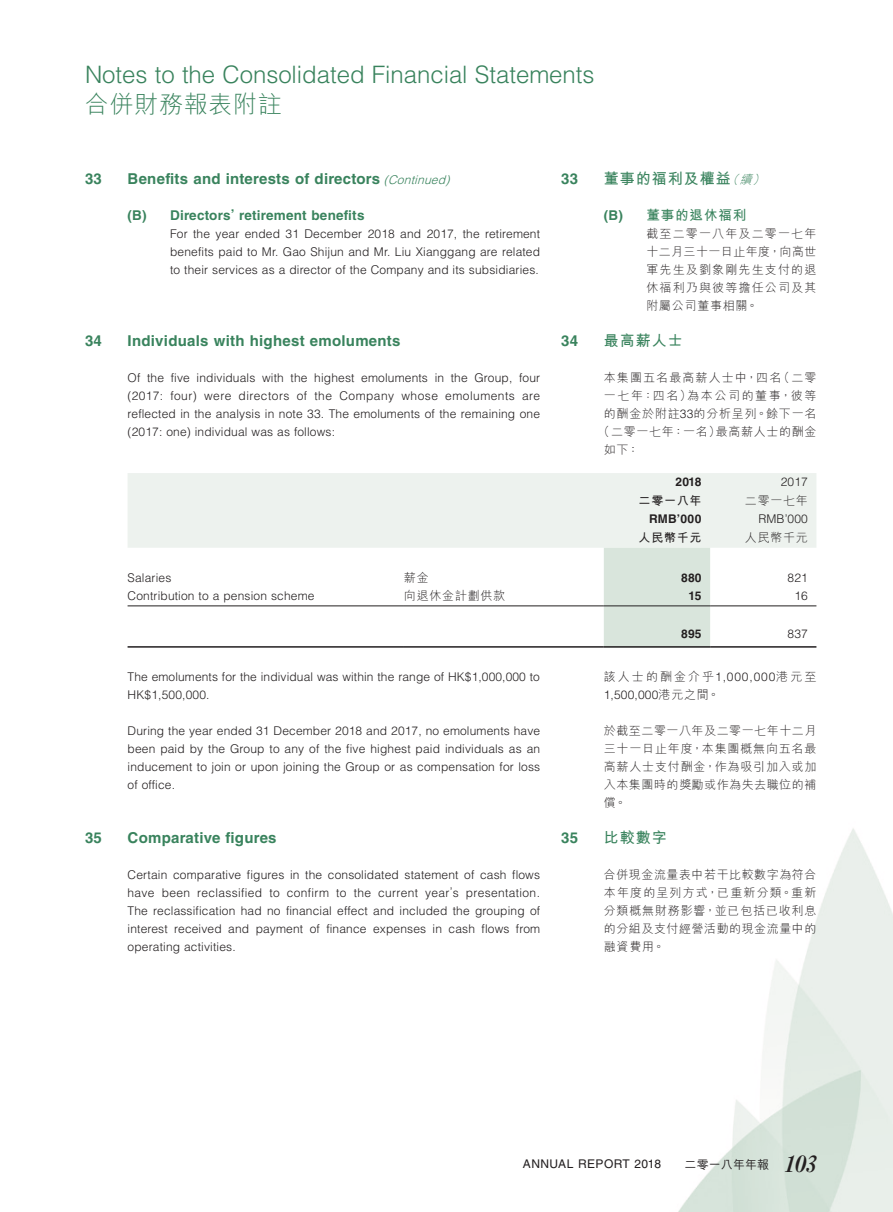
<style>
.page{position:relative;width:893px;height:1212px;background:#fff}
.page>*{position:absolute;margin:0;border:0;box-sizing:border-box;transform-origin:0 0}
.t1{font:300 24px "Helvetica LT Std";color:#39835d}
.t2{font:300 24px "M Hei HK";letter-spacing:.03em;color:#39835d}
.Heading_1{font:700 15px "Helvetica LT Std";letter-spacing:.02em;color:#39835d}
.Heading_1-2{font:700 15px "M Hei HK";letter-spacing:.07em;color:#39835d}
.Heading_2{font:700 13.5px "Helvetica LT Std";letter-spacing:.02em;color:#39835d}
.Heading_2-2{font:700 13.5px "M Hei HK";letter-spacing:.07em;color:#39835d}
.Body_Text{font:300 12px/18px "Helvetica LT Std";letter-spacing:.015em;color:#231f20;text-align:justify}
.Body_Text-2{font:300 12px/18px "M Hei HK";letter-spacing:.065em;color:#231f20;text-align:justify}
.Body_Text-3{font:700 12px "Helvetica LT Std";letter-spacing:.015em;color:#231f20}
.Body_Text-4{font:300 12px "M Hei HK";letter-spacing:.095em;color:#231f20}
.Body_Text-5{font:300 12px "M Hei HK";letter-spacing:.135em;color:#231f20}
.t3{font:12px "Helvetica LT Std";letter-spacing:.04em;color:#231f20}
.t4{font:500 12px "M Hei HK";letter-spacing:.01em;color:#231f20}
.Body_Text-6{font:700 12px "M Hei HK";letter-spacing:.065em;color:#231f20}
.s1{font-weight:300;font-style:italic;font-size:12px}
.s2{font-family:"Helvetica LT Std"}
.s3{font-family:"M Hei HK"}
.s4{font-family:"Caslon 3 LT Std";font-weight:400;font-style:italic;font-size:22.5px}
</style>
<div class="page">
<img style="left:127px;top:605px;width:766px;height:607px">
<div style="left:128px;top:473px;width:688px;height:75px;background:#edf2ee"></div>
<div style="left:604px;top:548px;width:106px;height:98px;background:#d9e5dc"></div>
<hr style="left:128px;top:605px;width:276px;height:1px;background:#231f20">
<hr style="left:404px;top:605px;width:200px;height:1px;background:#231f20">
<hr style="left:604px;top:605px;width:106px;height:1px;background:#231f20">
<hr style="left:710px;top:605px;width:106px;height:1px;background:#231f20">
<hr style="left:128px;top:646px;width:276px;height:2px;background:#231f20">
<hr style="left:404px;top:646px;width:200px;height:2px;background:#231f20">
<hr style="left:604px;top:646px;width:106px;height:2px;background:#231f20">
<hr style="left:710px;top:646px;width:106px;height:2px;background:#231f20">
<h1 class="t1" style="left:85px;top:60px;width:511px">Notes to the Consolidated Financial Statements</h1>
<h1 class="t2" style="left:85px;top:92px;width:198px">合併財務報表附註</h1>
<p class="Heading_1" style="left:85px;top:169px;width:18px">33</p>
<p class="Heading_1" style="left:128px;top:169px;width:327px">Benefits and interests of directors <span class="s1">(Continued)</span></p>
<p class="Heading_2" style="left:128px;top:206px;width:238px">(B) Directors’ retirement benefits</p>
<p class="Body_Text" style="left:170px;top:224px;width:372px">For the year ended 31 December 2018 and 2017, the retirement benefits paid to Mr. Gao Shijun and Mr. Liu Xianggang are related to their services as a director of the Company and its subsidiaries.</p>
<p class="Heading_1" style="left:85px;top:331px;width:18px">34</p>
<p class="Heading_1" style="left:128px;top:331px;width:274px">Individuals with highest emoluments</p>
<p class="Body_Text" style="left:128px;top:368px;width:414px">Of the five individuals with the highest emoluments in the Group, four (2017: four) were directors of the Company whose emoluments are reflected in the analysis in note 33. The emoluments of the remaining one (2017: one) individual was as follows:</p>
<p class="Heading_1" style="left:561px;top:169px;width:18px">33</p>
<p class="Heading_1-2" style="left:604px;top:167px;width:165px">董事的福利及權益<span class="s1">（續）</span></p>
<p class="Heading_2-2" style="left:604px;top:205px;width:144px"><span class="s2">(B)</span> 董事的退休福利</p>
<p class="Body_Text-2" style="left:646px;top:224px;width:172px">截至二零一八年及二零一七年十二月三十一日止年度，向高世軍先生及劉象剛先生支付的退休福利乃與彼等擔任公司及其附屬公司董事相關。</p>
<p class="Heading_1" style="left:561px;top:331px;width:18px">34</p>
<p class="Heading_1-2" style="left:604px;top:329px;width:81px">最高薪人士</p>
<p class="Body_Text-4" style="left:604px;top:371px;width:214px">本集團五名最高薪人士中，四名（二零</p>
<p class="Body_Text-5" style="left:604px;top:389px;width:214px">一七年：四名）為本公司的董事，彼等</p>
<p class="Body_Text-2" style="left:604px;top:404px;width:214px">的酬金於附註<span class="s2">33</span>的分析呈列。餘下一名</p>
<p class="Body_Text-2" style="left:598px;top:422px;width:220px">（二零一七年：一名）最高薪人士的酬金</p>
<p class="Body_Text-2" style="left:604px;top:440px;width:37px">如下：</p>
<p class="Body_Text-3" style="left:676px;top:474px;width:28px">2018</p>
<p class="Body_Text" style="left:781px;top:473px;width:29px">2017</p>
<p class="Body_Text-6" style="left:639px;top:491px;width:65px">二零一八年</p>
<p class="Body_Text-2" style="left:745px;top:491px;width:65px">二零一七年</p>
<p class="Body_Text-3" style="left:649px;top:512px;width:54px">RMB’000</p>
<p class="Body_Text" style="left:758px;top:510px;width:51px">RMB’000</p>
<p class="Body_Text-6" style="left:639px;top:529px;width:65px">人民幣千元</p>
<p class="Body_Text-2" style="left:745px;top:528px;width:65px">人民幣千元</p>
<p class="Body_Text" style="left:128px;top:569px;width:45px">Salaries</p>
<p class="Body_Text-2" style="left:404px;top:569px;width:26px">薪金</p>
<p class="Body_Text-3" style="left:681px;top:571px;width:22px">880</p>
<p class="Body_Text" style="left:788px;top:569px;width:22px">821</p>
<p class="Body_Text" style="left:128px;top:587px;width:188px">Contribution to a pension scheme</p>
<p class="Body_Text-2" style="left:404px;top:587px;width:103px">向退休金計劃供款</p>
<p class="Body_Text-3" style="left:688px;top:589px;width:15px">15</p>
<p class="Body_Text" style="left:794px;top:587px;width:15px">16</p>
<p class="Body_Text-3" style="left:681px;top:626px;width:22px">895</p>
<p class="Body_Text" style="left:788px;top:624px;width:22px">837</p>
<p class="Body_Text" style="left:128px;top:667px;width:414px">The emoluments for the individual was within the range of HK$1,000,000 to<br>HK$1,500,000.</p>
<p class="Body_Text" style="left:128px;top:721px;width:414px">During the year ended 31 December 2018 and 2017, no emoluments have been paid by the Group to any of the five highest paid individuals as an inducement to join or upon joining the Group or as compensation for loss of office.</p>
<p class="Body_Text" style="left:604px;top:667px;width:214px"><span class="s3">該人士的酬金介乎</span>1,000,000<span class="s3">港元至<br></span>1,500,000<span class="s3">港元之間。</span></p>
<p class="Body_Text-2" style="left:604px;top:721px;width:214px">於截至二零一八年及二零一七年十二月三十一日止年度，本集團概無向五名最高薪人士支付酬金，作為吸引加入或加入本集團時的獎勵或作為失去職位的補償。</p>
<p class="Heading_1" style="left:85px;top:828px;width:18px">35</p>
<p class="Heading_1" style="left:128px;top:828px;width:151px">Comparative figures</p>
<p class="Body_Text" style="left:128px;top:865px;width:414px">Certain comparative figures in the consolidated statement of cash flows have been reclassified to confirm to the current year’s presentation.<br>The reclassification had no financial effect and included the grouping of interest received and payment of finance expenses in cash flows from operating activities.</p>
<p class="Heading_1" style="left:561px;top:828px;width:18px">35</p>
<p class="Heading_1-2" style="left:604px;top:826px;width:65px">比較數字</p>
<p class="Body_Text-2" style="left:604px;top:865px;width:214px">合併現金流量表中若干比較數字為符合本年度的呈列方式，已重新分類。重新分類概無財務影響，並已包括已收利息的分組及支付經營活動的現金流量中的融資費用。</p>
<p class="t3" style="left:523px;top:1157px;width:140px">ANNUAL REPORT 2018</p>
<p class="t4" style="left:684px;top:1155px;width:134px">二零一八年年報 <span class="s4">103</span></p>
</div>
